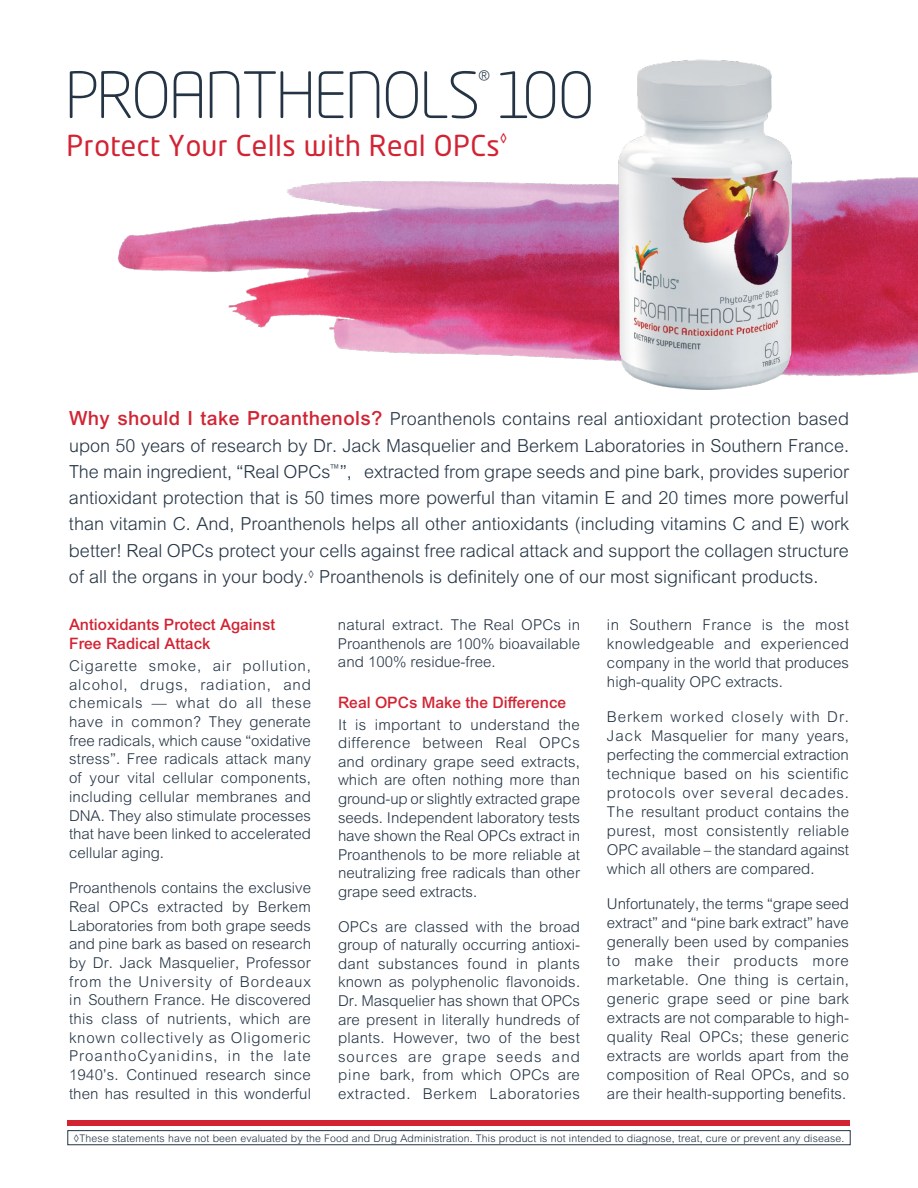
<style>
.page{position:relative;width:918px;height:1188px;background:#fff}
.page>*{position:absolute;margin:0;border:0;box-sizing:border-box;transform-origin:0 0}
.t1{font:300 63px "Neo Tech Std";letter-spacing:-.035em;color:#243444}
.t2{font:28.5px "Neo Tech Std";letter-spacing:.015em;color:#d22333}
.t3{font:300 19.8px "Neo Tech Std";color:#243444}
.t4{font:300 18px/26.2px "Arial MT Std";color:#243444;text-align:justify}
.t5{font:500 15.75px/18.8px "Arial MT Std";color:#d22333}
.t6{font:300 15px/18.8px "Arial MT Std";color:#243444;text-align:justify}
.t7{font:300 10.5px "Arial MT Std";letter-spacing:.015em;color:#243444}
.s1{font-weight:500;font-size:19.5px;color:#d22333}
</style>
<div class="page">
<div style="left:67px;top:1130px;width:784px;height:15px;border:1px solid #243444"></div>
<div style="left:68px;top:1120px;width:782px;height:6px;background:#d22333"></div>
<img style="left:118px;top:181px;width:355px;height:174px">
<img style="left:473px;top:59px;width:445px;height:331px">
<h3 class="t3" style="left:478px;top:66px;width:14px">®</h3>
<h1 class="t1" style="left:65px;top:58px;width:531px">PROANTHENOLS 100</h1>
<h2 class="t2" style="left:67px;top:128px;width:442px">Protect Your Cells with Real OPCs<sup>◊</sup></h2>
<p class="t4" style="left:69px;top:407px;width:782px"><span class="s1">Why should I take Proanthenols?</span> Proanthenols contains real antioxidant protection based upon 50 years of research by Dr. Jack Masquelier and Berkem Laboratories in Southern France.<br>The main ingredient, “Real OPCs<sup>™</sup>”, extracted from grape seeds and pine bark, provides superior antioxidant protection that is 50 times more powerful than vitamin E and 20 times more powerful than vitamin C. And, Proanthenols helps all other antioxidants (including vitamins C and E) work better! Real OPCs protect your cells against free radical attack and support the collagen structure of all the organs in your body.<sup>◊</sup> Proanthenols is definitely one of our most significant products.</p>
<p class="t5" style="left:69px;top:616px;width:208px">Antioxidants Protect Against<br>Free Radical Attack</p>
<p class="t6" style="left:69px;top:657px;width:244px">Cigarette smoke, air pollution, alcohol, drugs, radiation, and chemicals — what do all these have in common? They generate free radicals, which cause “oxidative stress”. Free radicals attack many of your vital cellular components, including cellular membranes and DNA. They also stimulate processes that have been linked to accelerated cellular aging.</p>
<p class="t6" style="left:69px;top:879px;width:244px">Proanthenols contains the exclusive Real OPCs extracted by Berkem Laboratories from both grape seeds and pine bark as based on research by Dr. Jack Masquelier, Professor from the University of Bordeaux in Southern France. He discovered this class of nutrients, which are known collectively as Oligomeric ProanthoCyanidins, in the late 1940’s. Continued research since then has resulted in this wonderful</p>
<p class="t6" style="left:338px;top:616px;width:244px">natural extract. The Real OPCs in Proanthenols are 100% bioavailable and 100% residue-free.</p>
<p class="t5" style="left:338px;top:694px;width:230px">Real OPCs Make the Difference</p>
<p class="t6" style="left:338px;top:716px;width:244px">It is important to understand the difference between Real OPCs and ordinary grape seed extracts, which are often nothing more than ground-up or slightly extracted grape seeds. Independent laboratory tests have shown the Real OPCs extract in Proanthenols to be more reliable at neutralizing free radicals than other grape seed extracts.</p>
<p class="t6" style="left:338px;top:918px;width:244px">OPCs are classed with the broad group of naturally occurring antioxi&shy;dant substances found in plants known as polyphenolic flavonoids.<br>Dr. Masquelier has shown that OPCs are present in literally hundreds of plants. However, two of the best sources are grape seeds and pine bark, from which OPCs are extracted. Berkem Laboratories</p>
<p class="t6" style="left:607px;top:616px;width:244px">in Southern France is the most knowledgeable and experienced company in the world that produces high-quality OPC extracts.</p>
<p class="t6" style="left:607px;top:708px;width:244px">Berkem worked closely with Dr.<br>Jack Masquelier for many years, perfecting the commercial extraction technique based on his scientific protocols over several decades.<br>The resultant product contains the purest, most consistently reliable OPC available – the standard against which all others are compared.</p>
<p class="t6" style="left:607px;top:895px;width:244px">Unfortunately, the terms “grape seed extract” and “pine bark extract” have generally been used by companies to make their products more marketable. One thing is certain, generic grape seed or pine bark extracts are not comparable to high&shy;quality Real OPCs; these generic extracts are worlds apart from the composition of Real OPCs, and so are their health-supporting benefits.</p>
<p class="t7" style="left:74px;top:1132px;width:772px">◊These statements have not been evaluated by the Food and Drug Administration. This product is not intended to diagnose, treat, cure or prevent any disease.</p>
</div>
